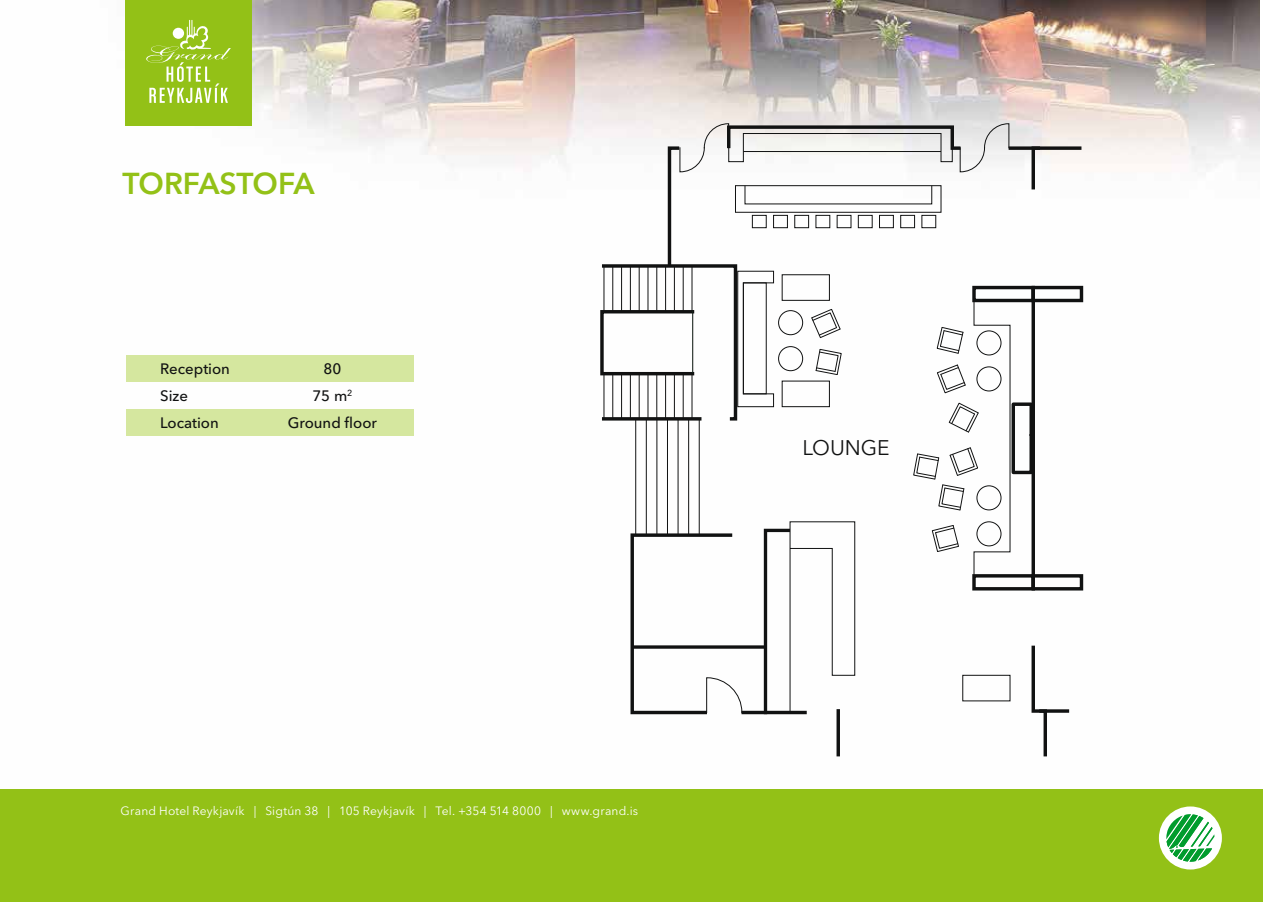
<style>
.page{position:relative;width:1263px;height:902px;background:#fff}
.page>*{position:absolute;margin:0;border:0;box-sizing:border-box;transform-origin:0 0}
.t1{font:600 30px "Avenir Next LT Pro";letter-spacing:-.015em;color:#93c117}
.t2{font:21px "Avenir Next LT Pro";letter-spacing:-.005em;color:#111212}
.t3{font:500 15px/27px "Avenir Next LT Pro";color:#111212}
.t4{font:12px "Avenir Next LT Pro";letter-spacing:.015em;color:#fff}
</style>
<div class="page">
<img style="left:125px;top:0;width:1134px;height:436px">
<svg style="left:598px;top:123px;width:487px;height:634px"></svg>
<hr style="left:632px;top:645px;width:133px;height:3px;background:#111212">
<div style="left:126px;top:0;width:126px;height:126px;background:#93c117"></div>
<svg style="left:146px;top:20px;width:85px;height:83px"></svg>
<div style="left:126px;top:355px;width:287px;height:26px;background:#d5e79f"></div>
<div style="left:126px;top:409px;width:287px;height:26px;background:#d5e79f"></div>
<div style="left:0;top:789px;width:1263px;height:112px;background:#93c117"></div>
<div style="left:1159px;top:806px;width:63px;height:63px;background:#fff;border-radius:50%"></div>
<svg style="left:1166px;top:814px;width:48px;height:47px"></svg>
<h1 class="t1" style="left:122px;top:165px;width:194px">TORFASTOFA</h1>
<p class="t3" style="left:160px;top:355px;width:71px">Reception<br>Size<br>Location</p>
<p class="t3" style="left:288px;top:355px;width:91px;text-align:center">80<br>75 m<sup>2<br></sup>Ground floor</p>
<p class="t4" style="left:121px;top:803px;width:519px">Grand Hotel Reykjavík | Sigtún 38 | 105 Reykjavík | Tel. +354 514 8000 | www.grand.is</p>
<h2 class="t2" style="left:802px;top:435px;width:89px">LOUNGE</h2>
</div>
